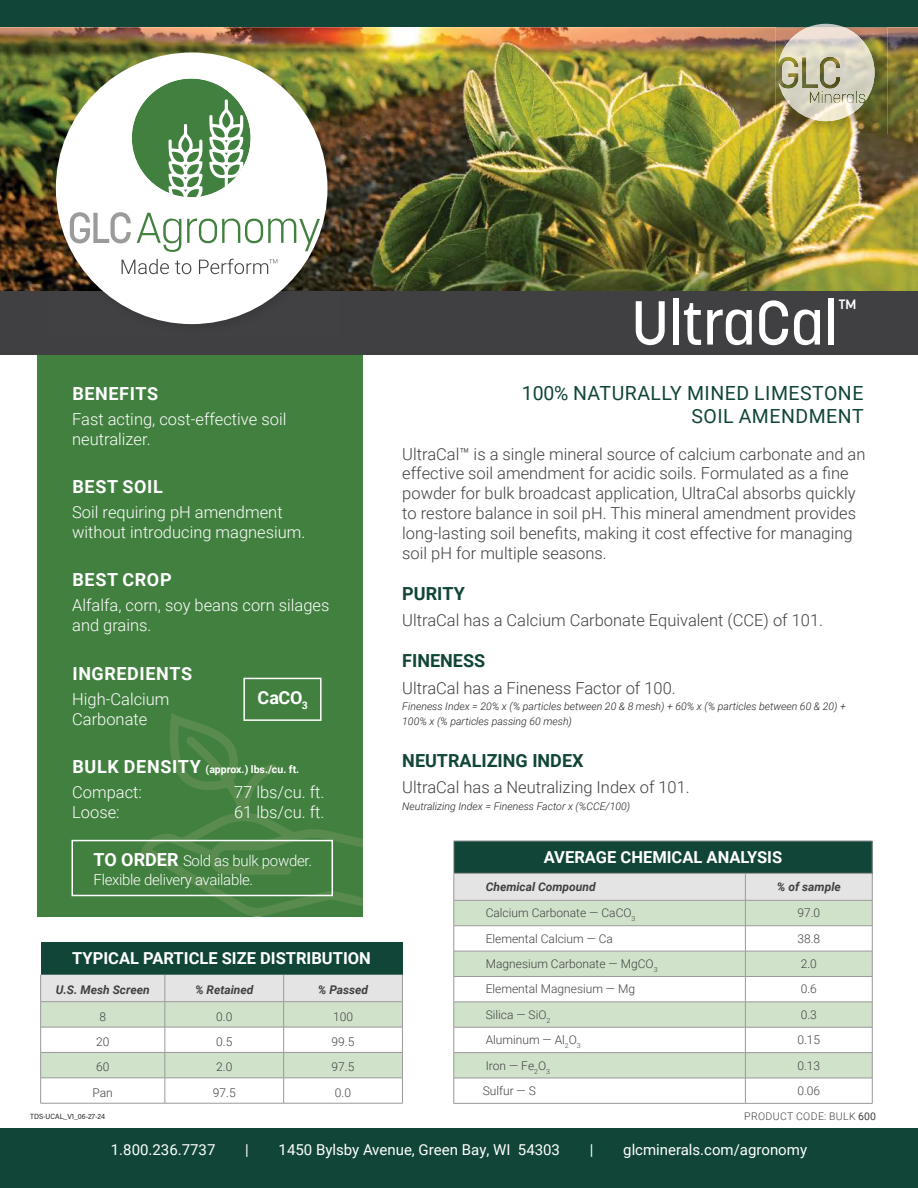
<style>
.page{position:relative;width:918px;height:1188px;background:#fff}
.page>*{position:absolute;margin:0;border:0;box-sizing:border-box;transform-origin:0 0}
.t1{font:500 61.5px "Korolev";color:#fff}
.t2{font:500 26.25px "Korolev";color:#fff}
.t3{font:19.5px/22.5px "Roboto";letter-spacing:.025em;color:#104538;text-align:right}
.t4{font:700 18px "Roboto";letter-spacing:.035em;color:#fff}
.t5{font:700 18px "Roboto";color:#104538}
.t6{font:300 16.5px/19.8px "Roboto";color:#404042}
.t7{font:300 16.5px/19.8px "Roboto";color:#fff}
.t8{font:700 16.5px "Roboto";color:#fff}
.t9{font:15px "Roboto";color:#fff}
.t10{font:300 15px/19.5px "Roboto";letter-spacing:-.02em;color:#fff}
.t11{font:300 12px "Roboto";color:#404042}
.t12{font:italic 700 12px "Roboto";color:#404042}
.t13{font:italic 300 10.5px/15px "Roboto";color:#221f1f}
.t14{font:700 10.5px "Roboto";color:#fff}
.t15{font:300 10.5px "Roboto";letter-spacing:.035em;color:#404042}
.t16{font:7.5px "Acumin Pro Semi Cond";color:#221f1f}
.s1{font-size:18px}
.s2{font-weight:700;font-size:18px}
.s3{font-weight:400}
</style>
<div class="page">
<div style="left:38px;top:347px;width:325px;height:569px;background:#428040"></div>
<svg style="left:252px;top:916px;width:111px;height:1px"></svg>
<svg style="left:140px;top:714px;width:223px;height:202px"></svg>
<img style="left:0;top:27px;width:918px;height:265px">
<div style="left:0;top:292px;width:918px;height:63px;background:#404042"></div>
<div style="left:0;top:0;width:918px;height:27px;background:#104538"></div>
<div style="left:0;top:1128px;width:918px;height:60px;background:#104538"></div>
<div style="left:41px;top:942px;width:361px;height:33px;background:#104538"></div>
<svg style="left:40px;top:975px;width:363px;height:128px"></svg>
<hr style="left:40px;top:1103px;width:125px;height:1px;background:#9a9999">
<hr style="left:165px;top:1103px;width:119px;height:1px;background:#9a9999">
<hr style="left:284px;top:1103px;width:119px;height:1px;background:#9a9999">
<div style="left:454px;top:841px;width:418px;height:32px;background:#104538"></div>
<hr style="left:454px;top:841px;width:291px;height:1px;background:#9a9999">
<hr style="left:454px;top:841px;width:1px;height:32px;background:#9a9999">
<hr style="left:745px;top:841px;width:127px;height:1px;background:#9a9999">
<hr style="left:872px;top:841px;width:1px;height:32px;background:#9a9999">
<hr style="left:454px;top:1103px;width:291px;height:1px;background:#9a9999">
<hr style="left:745px;top:1103px;width:127px;height:1px;background:#9a9999">
<svg style="left:454px;top:873px;width:419px;height:230px"></svg>
<img style="left:776px;top:23px;width:112px;height:111px">
<img style="left:778px;top:27px;width:97px;height:94px">
<svg style="left:808px;top:24px;width:36px;height:3px"></svg>
<div style="left:243px;top:678px;width:79px;height:43px;border:2px solid #fff"></div>
<img style="left:49px;top:46px;width:291px;height:279px">
<div style="left:56px;top:52px;width:272px;height:272px;background:#fff;border-radius:50%"></div>
<div style="left:132px;top:79px;width:119px;height:118px;background:#428040;border-radius:50%"></div>
<svg style="left:168px;top:99px;width:77px;height:98px"></svg>
<svg style="left:70px;top:212px;width:61px;height:31px"></svg>
<svg style="left:137px;top:213px;width:44px;height:39px"></svg>
<svg style="left:187px;top:218px;width:133px;height:33px"></svg>
<svg style="left:122px;top:259px;width:155px;height:15px"></svg>
<div style="left:72px;top:840px;width:261px;height:56px;border:2px solid #fff"></div>
<p class="t4" style="left:72px;top:386px;width:87px">BENEFITS</p>
<p class="t7" style="left:72px;top:411px;width:216px">Fast acting, cost-effective soil neutralizer.</p>
<p class="t4" style="left:72px;top:479px;width:92px">BEST SOIL</p>
<p class="t7" style="left:72px;top:503px;width:235px">Soil requiring pH amendment without introducing magnesium.</p>
<p class="t4" style="left:72px;top:572px;width:101px">BEST CROP</p>
<p class="t7" style="left:72px;top:597px;width:259px">Alfalfa, corn, soy beans corn silages and grains.</p>
<p class="t4" style="left:72px;top:666px;width:121px">INGREDIENTS</p>
<p class="t7" style="left:72px;top:690px;width:99px">High-Calcium<br>Carbonate</p>
<p class="t4" style="left:257px;top:690px;width:52px">CaCO<sub>3</sub></p>
<p class="t14" style="left:72px;top:765px;width:228px"><span class="s1">BULK DENSITY</span> (approx.) lbs./cu. ft.</p>
<p class="t7" style="left:72px;top:784px;width:71px">Compact:</p>
<p class="t7" style="left:234px;top:784px;width:92px">77 lbs/cu. ft.</p>
<p class="t7" style="left:72px;top:803px;width:49px">Loose:</p>
<p class="t7" style="left:234px;top:803px;width:92px">61 lbs/cu. ft.</p>
<p class="t10" style="left:94px;top:852px;width:220px"><span class="s2">TO ORDER</span> Sold as bulk powder.<br>Flexible delivery available.</p>
<p class="t8" style="left:72px;top:951px;width:300px">TYPICAL PARTICLE SIZE DISTRIBUTION</p>
<p class="t12" style="left:56px;top:985px;width:95px">U.S. Mesh Screen</p>
<p class="t12" style="left:195px;top:985px;width:60px">% Retained</p>
<p class="t12" style="left:318px;top:985px;width:52px">% Passed</p>
<p class="t11" style="left:99px;top:1011px;width:8px">8</p>
<p class="t11" style="left:216px;top:1011px;width:18px">0.0</p>
<p class="t11" style="left:333px;top:1011px;width:21px">100</p>
<p class="t11" style="left:96px;top:1037px;width:15px">20</p>
<p class="t11" style="left:216px;top:1037px;width:18px">0.5</p>
<p class="t11" style="left:332px;top:1037px;width:24px">99.5</p>
<p class="t11" style="left:96px;top:1062px;width:15px">60</p>
<p class="t11" style="left:216px;top:1062px;width:18px">2.0</p>
<p class="t11" style="left:332px;top:1062px;width:24px">97.5</p>
<p class="t11" style="left:93px;top:1087px;width:22px">Pan</p>
<p class="t11" style="left:213px;top:1087px;width:24px">97.5</p>
<p class="t11" style="left:335px;top:1087px;width:18px">0.0</p>
<p class="t16" style="left:30px;top:1114px;width:76px">TDS-UCAL_V1_06-27-24</p>
<h1 class="t1" style="left:632px;top:287px;width:208px">UltraCal</h1>
<h2 class="t2" style="left:838px;top:293px;width:21px">™</h2>
<p class="t3" style="left:522px;top:384px;width:343px">100% NATURALLY MINED LIMESTONE<br>SOIL AMENDMENT</p>
<p class="t6" style="left:402px;top:445px;width:465px">UltraCalô is a single mineral source of calcium carbonate and an effective soil amendment for acidic soils. Formulated as a fine powder for bulk broadcast application, UltraCal absorbs quickly to restore balance in soil pH. This mineral amendment provides long-lasting soil benefits, making it cost effective for managing soil pH for multiple seasons.</p>
<p class="t5" style="left:402px;top:585px;width:64px">PURITY</p>
<p class="t6" style="left:402px;top:612px;width:422px">UltraCal has a Calcium Carbonate Equivalent (CCE) of 101.</p>
<p class="t5" style="left:402px;top:653px;width:84px">FINENESS</p>
<p class="t6" style="left:402px;top:679px;width:275px">UltraCal has a Fineness Factor of 100.</p>
<p class="t13" style="left:402px;top:700px;width:445px">Fineness Index = 20% x (% particles between 20 &amp; 8 mesh) + 60% x (% particles between 60 &amp; 20) +<br>100% x (% particles passing 60 mesh)</p>
<p class="t5" style="left:402px;top:752px;width:183px">NEUTRALIZING INDEX</p>
<p class="t6" style="left:402px;top:779px;width:289px">UltraCal has a Neutralizing Index of 101.</p>
<p class="t13" style="left:402px;top:799px;width:229px">Neutralizing Index = Fineness Factor x (%CCE/100)</p>
<p class="t8" style="left:544px;top:850px;width:240px">AVERAGE CHEMICAL ANALYSIS</p>
<p class="t12" style="left:486px;top:882px;width:111px">Chemical Compound</p>
<p class="t12" style="left:777px;top:882px;width:66px">% of sample</p>
<p class="t11" style="left:486px;top:908px;width:151px">Calcium Carbonate ó CaCO<sub>3</sub></p>
<p class="t11" style="left:797px;top:908px;width:24px">97.0</p>
<p class="t11" style="left:486px;top:933px;width:129px">Elemental Calcium ó Ca</p>
<p class="t11" style="left:797px;top:933px;width:24px">38.8</p>
<p class="t11" style="left:486px;top:958px;width:173px">Magnesium Carbonate ó MgCO<sub>3</sub></p>
<p class="t11" style="left:801px;top:958px;width:18px">2.0</p>
<p class="t11" style="left:486px;top:984px;width:151px">Elemental Magnesium ó Mg</p>
<p class="t11" style="left:801px;top:984px;width:18px">0.6</p>
<p class="t11" style="left:486px;top:1009px;width:66px">Silica ó SiO<sub>2</sub></p>
<p class="t11" style="left:801px;top:1009px;width:18px">0.3</p>
<p class="t11" style="left:486px;top:1035px;width:97px">Aluminum ó Al<sub>2</sub>O<sub>3</sub></p>
<p class="t11" style="left:797px;top:1035px;width:24px">0.15</p>
<p class="t11" style="left:486px;top:1060px;width:66px">Iron ó Fe<sub>2</sub>O<sub>3</sub></p>
<p class="t11" style="left:797px;top:1060px;width:24px">0.13</p>
<p class="t11" style="left:483px;top:1085px;width:55px">Sulfur ó S</p>
<p class="t11" style="left:797px;top:1085px;width:24px">0.06</p>
<p class="t15" style="left:744px;top:1111px;width:133px">PRODUCT CODE: BULK <span class="s3">600</span></p>
<p class="t9" style="left:111px;top:1144px;width:106px">1.800.236.7737</p>
<p class="t9" style="left:245px;top:1144px;width:5px">|</p>
<p class="t9" style="left:279px;top:1144px;width:283px">1450 Bylsby Avenue, Green Bay, WI 54303</p>
<p class="t9" style="left:590px;top:1144px;width:5px">|</p>
<p class="t9" style="left:623px;top:1144px;width:185px">glcminerals.com/agronomy</p>
</div>
